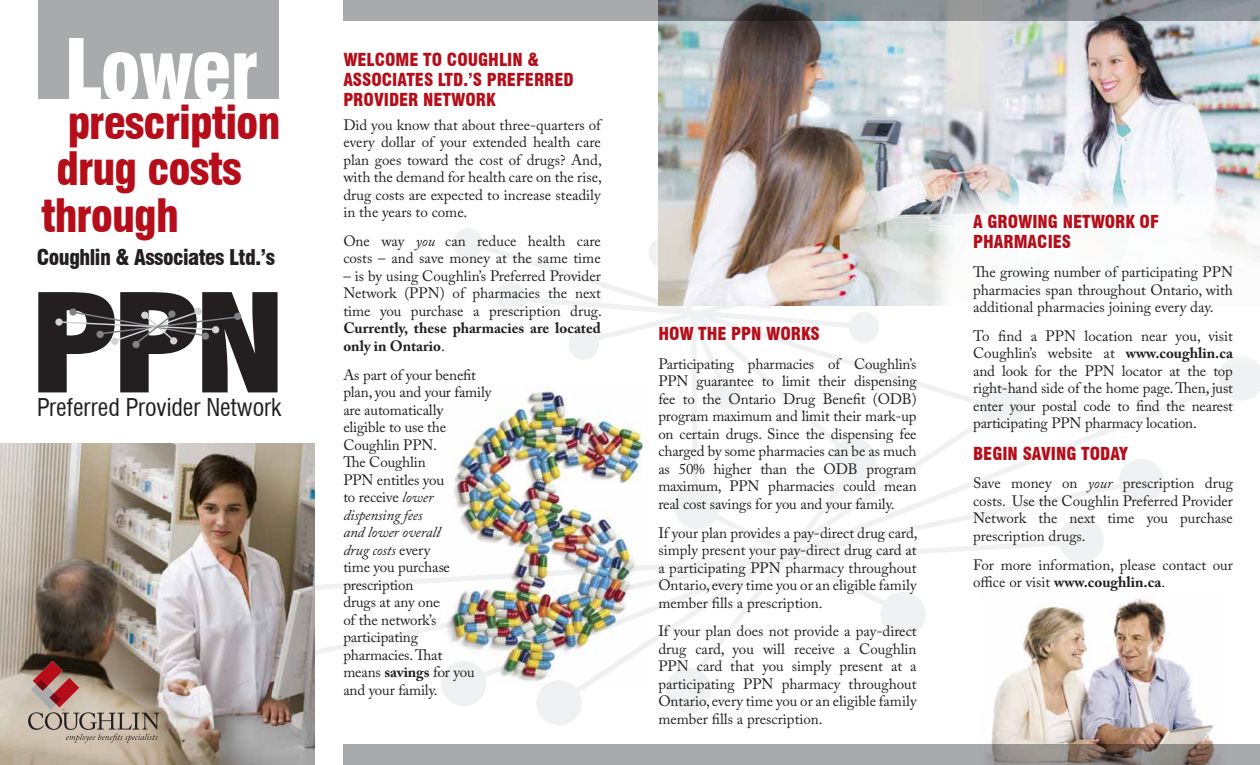
<style>
.page{position:relative;width:1260px;height:765px;background:#fff}
.page>*{position:absolute;margin:0;border:0;box-sizing:border-box;transform-origin:0 0}
.t1{font:900 condensed 133.38px "Swiss 721 BT";color:#231f20;scale:1.2 1}
.t2{font:900 condensed 82.25px "Swiss 721 BT";letter-spacing:-.025em;color:#fff}
.t3{font:900 condensed 45px "Swiss 721 BT";letter-spacing:-.025em;color:#b50e1a}
.t4{font:condensed 24px "Swiss 721 BT";color:#231f20}
.t5{font:900 condensed 21.25px "Swiss 721 BT";letter-spacing:-.025em;color:#231f20}
.t6{font:900 condensed 17.5px/20px "Swiss 721 BT";color:#b50e1a}
.t7{font:15px/17.5px "Adobe Caslon Pro";color:#231f20;text-align:justify}
.t8{font:700 15px/17.5px "Adobe Caslon Pro";color:#231f20}
.s1{font-style:italic}
.s2{font-weight:400}
.s3{font-weight:700}
</style>
<div class="page">
<img style="left:991px;top:692px;width:223px;height:52px">
<svg style="left:315px;top:578px;width:124px;height:77px"></svg>
<img style="left:1017px;top:638px;width:175px;height:54px">
<svg style="left:583px;top:638px;width:434px;height:73px"></svg>
<svg style="left:675px;top:638px;width:193px;height:61px"></svg>
<svg style="left:665px;top:667px;width:47px;height:46px"></svg>
<svg style="left:537px;top:688px;width:46px;height:37px"></svg>
<svg style="left:442px;top:688px;width:44px;height:18px"></svg>
<svg style="left:453px;top:228px;width:33px;height:31px"></svg>
<img style="left:0;top:444px;width:315px;height:321px">
<svg style="left:494px;top:239px;width:766px;height:399px"></svg>
<img style="left:658px;top:21px;width:602px;height:284px">
<svg style="left:343px;top:0;width:917px;height:21px;background:#8b9094"></svg>
<svg style="left:343px;top:744px;width:917px;height:21px;background:#9f9d9d"></svg>
<div style="left:38px;top:0;width:241px;height:99px;background:#a8aaac"></div>
<svg style="left:28px;top:661px;width:131px;height:82px;background:#a18a7d"></svg>
<img style="left:439px;top:381px;width:213px;height:307px">
<svg style="left:63px;top:312px;width:177px;height:33px"></svg>
<div style="left:234px;top:313px;width:7px;height:7px;background:#808285;border-radius:50%"></div>
<div style="left:212px;top:326px;width:7px;height:8px;background:#d1d2d4;border-radius:50%"></div>
<div style="left:202px;top:332px;width:7px;height:8px;background:#808285;border-radius:50%"></div>
<div style="left:170px;top:337px;width:7px;height:8px;background:#d1d2d4;border-radius:50%"></div>
<div style="left:132px;top:341px;width:8px;height:7px;background:#808285;border-radius:50%"></div>
<div style="left:111px;top:338px;width:7px;height:7px;background:#d1d2d4;border-radius:50%"></div>
<div style="left:96px;top:331px;width:8px;height:7px;background:#808285;border-radius:50%"></div>
<div style="left:55px;top:318px;width:8px;height:8px;background:#d1d2d4;border-radius:50%"></div>
<div style="left:69px;top:308px;width:8px;height:8px;background:#808285;border-radius:50%"></div>
<div style="left:141px;top:311px;width:8px;height:8px;background:#d1d2d4;border-radius:50%"></div>
<div style="left:168px;top:310px;width:8px;height:8px;background:#808285;border-radius:50%"></div>
<div style="left:194px;top:308px;width:8px;height:7px;background:#d1d2d4;border-radius:50%"></div>
<div style="left:932px;top:186px;width:328px;height:180px;background:#fff"></div>
<h2 class="t2" style="left:64px;top:21px;width:196px">Lower</h2>
<h3 class="t3" style="left:67px;top:96px;width:215px">prescription</h3>
<h3 class="t3" style="left:56px;top:142px;width:187px">drug costs</h3>
<h3 class="t3" style="left:41px;top:188px;width:139px">through</h3>
<h3 class="t5" style="left:37px;top:244px;width:240px">Coughlin &amp; Associates Ltd.’s</h3>
<h1 class="t1" style="left:28px;top:264px;width:217px">PPN</h1>
<h3 class="t4" style="left:37px;top:393px;width:246px">Preferred Provider Network</h3>
<p class="t6" style="left:343px;top:50px;width:232px">WELCOME TO COUGHLIN &amp;<br>ASSOCIATES LTD.’S PREFERRED<br>PROVIDER NETWORK</p>
<p class="t7" style="left:343px;top:116px;width:260px">Did you know that about three-quarters of every dollar of your extended health care plan goes toward the cost of drugs? And, with the demand for health care on the rise, drug costs are expected to increase steadily in the years to come.</p>
<p class="t7" style="left:343px;top:232px;width:259px">One way <span class="s1">you</span> can reduce health care costs – and save money at the same time</p>
<p class="t7" style="left:343px;top:267px;width:260px">– is by using Coughlin’s Preferred Provider Network (PPN) of pharmacies the next time you purchase a prescription drug.</p>
<p class="t8" style="left:343px;top:319px;width:259px">Currently, these pharmacies are located only in Ontario<span class="s2">.</span></p>
<p class="t7" style="left:343px;top:366px;width:150px;text-align:left">As part of your benefit plan, you and your family are automatically<br>eligible to use the<br>Coughlin PPN.<br>The Coughlin<br>PPN entitles you<br>to receive <span class="s1">lower dispensing fees<br>and lower overall<br>drug costs</span> every<br>time you purchase prescription<br>drugs at any one<br>of the network’s participating pharmacies. That<br>means <span class="s3">savings</span> for you and your family.</p>
<p class="t6" style="left:658px;top:324px;width:163px">HOW THE PPN WORKS</p>
<p class="t7" style="left:658px;top:355px;width:260px">Participating pharmacies of Coughlin’s PPN guarantee to limit their dispensing fee to the Ontario Drug Benefit (ODB) program maximum and limit their mark-up on certain drugs. Since the dispensing fee charged by some pharmacies can be as much as 50% higher than the ODB program maximum, PPN pharmacies could mean real cost savings for you and your family.</p>
<p class="t7" style="left:658px;top:524px;width:261px">If your plan provides a pay-direct drug card, simply present your pay-direct drug card at a participating PPN pharmacy throughout Ontario, every time you or an eligible family member fills a prescription.</p>
<p class="t7" style="left:658px;top:622px;width:260px">If your plan does not provide a pay-direct drug card, you will receive a Coughlin PPN card that you simply present at a participating PPN pharmacy throughout Ontario, every time you or an eligible family member fills a prescription.</p>
<p class="t6" style="left:973px;top:212px;width:187px">A GROWING NETWORK OF<br>PHARMACIES</p>
<p class="t7" style="left:973px;top:263px;width:261px">The growing number of participating PPN pharmacies span throughout Ontario, with additional pharmacies joining every day.</p>
<p class="t7" style="left:973px;top:327px;width:261px">To find a PPN location near you, visit Coughlin’s website at <span class="s3">www.coughlin.ca </span>and look for the PPN locator at the top right-hand side of the home page. Then, just enter your postal code to find the nearest participating PPN pharmacy location.</p>
<p class="t6" style="left:973px;top:443px;width:157px">BEGIN SAVING TODAY</p>
<p class="t7" style="left:973px;top:474px;width:261px">Save money on <span class="s1">your</span> prescription drug costs. Use the Coughlin Preferred Provider Network the next time you purchase prescription drugs.</p>
<p class="t7" style="left:973px;top:556px;width:261px">For more information, please contact our office or visit <span class="s3">www.coughlin.ca</span>.</p>
</div>
